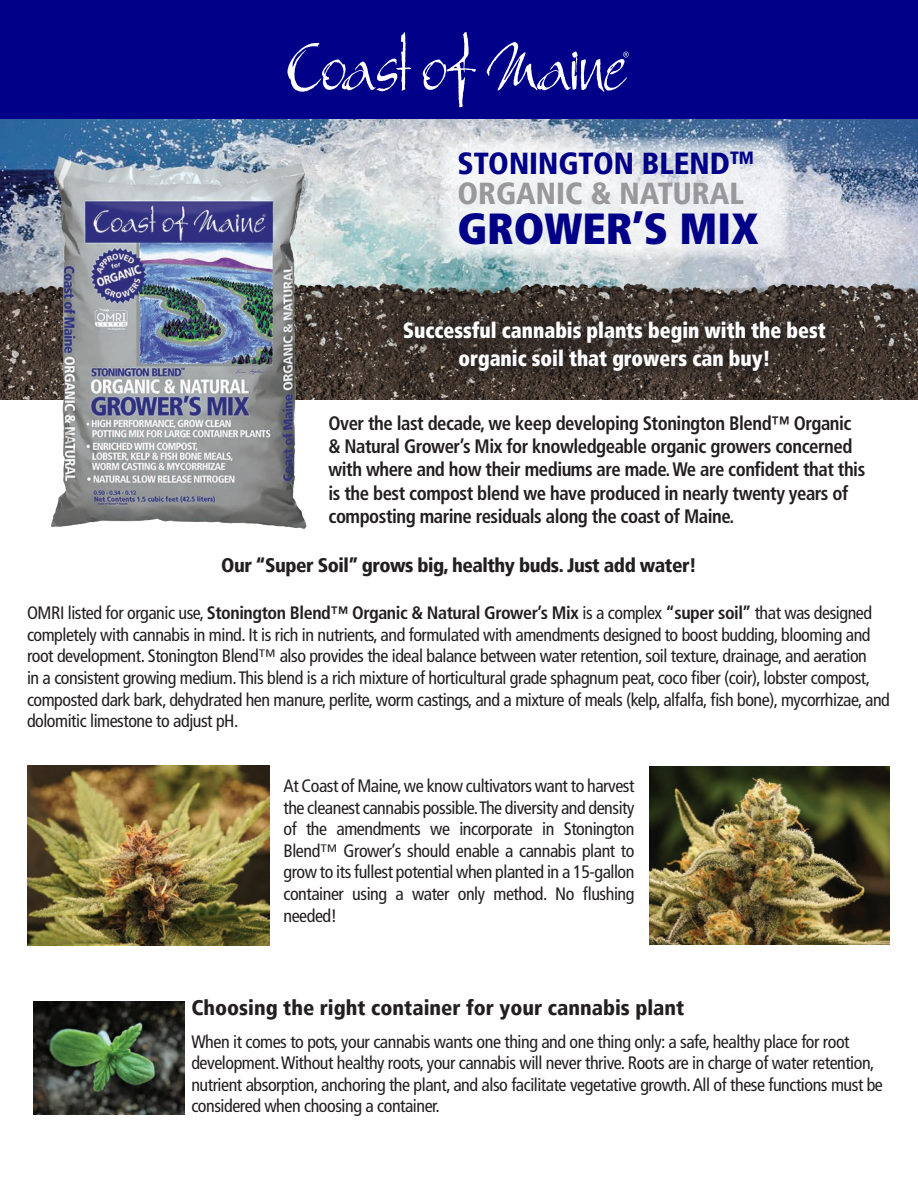
<style>
.page{position:relative;width:918px;height:1188px;background:#fff}
.page>*{position:absolute;margin:0;border:0;box-sizing:border-box;transform-origin:0 0}
.t1{font:900 condensed 43.65px "Frutiger LT Pro";color:#008}
.t2{font:900 condensed 30.3px/30.3px "Frutiger LT Pro";color:#008}
.t3{font:900 condensed 21.9px/28.7px "Frutiger LT Pro";color:#fff;text-align:center;scale:.9 1}
.t4{font:900 condensed 21px "Frutiger LT Pro";color:#231f20}
.t5{font:700 condensed 19.5px/23.4px "Frutiger LT Pro";letter-spacing:-.025em;color:#231f20;scale:.96 1}
.t6{font:900 condensed 19.5px "Frutiger LT Pro";letter-spacing:-.025em;color:#231f20}
.t7{font:condensed 18px/21.6px "Frutiger LT Pro";letter-spacing:-.025em;color:#231f20}
.s1{color:#99989b}
.s2{font-weight:700}
</style>
<div class="page">
<img style="left:0;top:119px;width:918px;height:143px">
<img style="left:0;top:262px;width:918px;height:137px">
<svg style="left:440px;top:137px;width:348px;height:122px;fill:#edeff1"></svg>
<img style="left:33px;top:146px;width:286px;height:383px">
<img style="left:28px;top:765px;width:241px;height:181px">
<img style="left:33px;top:1001px;width:152px;height:114px">
<svg style="left:387px;top:304px;width:455px;height:84px;background:#3c332d"></svg>
<div style="left:0;top:0;width:918px;height:119px;background:#008"></div>
<svg style="left:288px;top:32px;width:341px;height:75px"></svg>
<img style="left:650px;top:766px;width:239px;height:179px">
<h2 class="t2" style="left:457px;top:148px;width:298px">STONINGTON BLEND<sup>TM<br></sup><span class="s1">ORGANIC &amp; NATURAL</span></h2>
<h1 class="t1" style="left:457px;top:202px;width:303px">GROWER’S MIX</h1>
<p class="t3" style="left:403px;top:316px;width:471px">Successful cannabis plants begin with the best organic soil that growers can buy!</p>
<p class="t5" style="left:328px;top:411px;width:561px">Over the last decade, we keep developing Stonington Blend™ Organic &amp; Natural Grower’s Mix for knowledgeable organic growers concerned with where and how their mediums are made. We are confident that this is the best compost blend we have produced in nearly twenty years of composting marine residuals along the coast of Maine.</p>
<p class="t6" style="left:221px;top:554px;width:477px">Our “Super Soil” grows big, healthy buds. Just add water!</p>
<p class="t7" style="left:27px;top:602px;width:864px">OMRI listed for organic use, <span class="s2">Stonington Blend™ Organic &amp; Natural Grower’s Mix</span> is a complex <span class="s2">“super soil”</span> that was designed completely with cannabis in mind. It is rich in nutrients, and formulated with amendments designed to boost budding, blooming and root development. Stonington Blend™ also provides the ideal balance between water retention, soil texture, drainage, and aeration<br>in a consistent growing medium. This blend is a rich mixture of horticultural grade sphagnum peat, coco fiber (coir), lobster compost, composted dark bark, dehydrated hen manure, perlite, worm castings, and a mixture of meals (kelp, alfalfa, fish bone), mycorrhizae, and dolomitic limestone to adjust pH.</p>
<p class="t7" style="left:284px;top:775px;width:353px;text-align:justify">At Coast of Maine, we know cultivators want to harvest the cleanest cannabis possible. The diversity and density of the amendments we incorporate in Stonington Blend™ Grower’s should enable a cannabis plant to grow to its fullest potential when planted in a 15-gallon container using a water only method. No flushing needed!</p>
<p class="t4" style="left:191px;top:995px;width:494px">Choosing the right container for your cannabis plant</p>
<p class="t7" style="left:191px;top:1031px;width:693px">When it comes to pots, your cannabis wants one thing and one thing only: a safe, healthy place for root development. Without healthy roots, your cannabis will never thrive. Roots are in charge of water retention, nutrient absorption, anchoring the plant, and also facilitate vegetative growth. All of these functions must be considered when choosing a container.</p>
</div>
